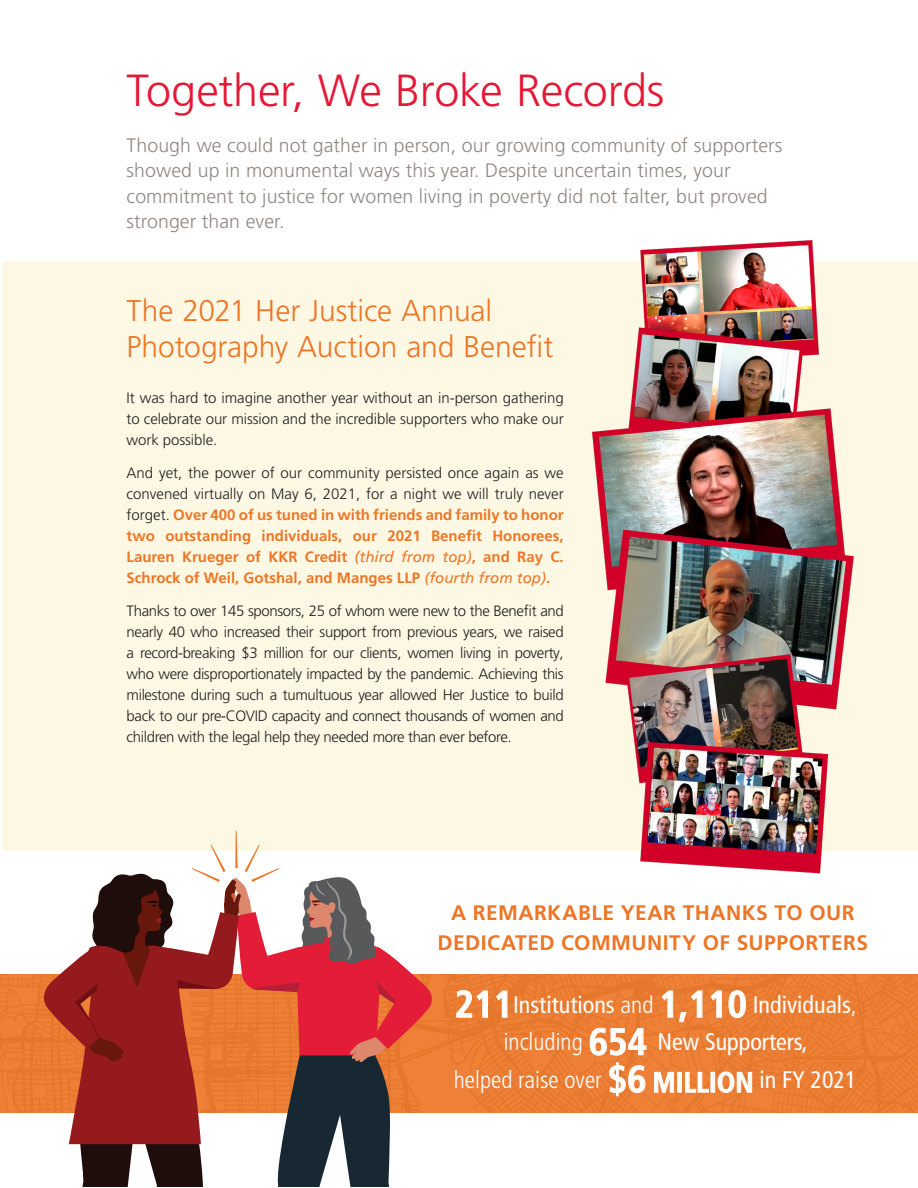
<style>
.page{position:relative;width:918px;height:1188px;background:#fff}
.page>*{position:absolute;margin:0;border:0;box-sizing:border-box;transform-origin:0 0}
.New_Page_Titles{font:300 45px "Frutiger LT Pro";letter-spacing:-.005em;color:#e51836}
.Subtitle_2{font:300 30px/36px "Frutiger LT Pro";letter-spacing:-.005em;color:#ed7626}
.BODY{font:condensed 24px/37.5px "Frutiger LT Pro";color:#fff;text-align:center}
.BODY-2{font:300 condensed 24px "Frutiger LT Pro";color:#fff}
.Subtitle_2-2{font:700 21px/30px "Frutiger LT Pro";letter-spacing:.02em;color:#ed7626;text-align:center}
.Lead_in{font:300 19.5px/25.5px "Frutiger LT Pro";letter-spacing:.005em;color:#918883}
.BODY-3{font:300 15px/21px "Frutiger LT Pro";letter-spacing:-.025em;color:#231f20;text-align:justify}
.BODY-4{font:700 15px/21px "Frutiger LT Pro";color:#ed7626;text-align:justify}
.s1{font-weight:300;color:#231f20}
.s2{font-weight:400;font-style:italic}
.s3{font-weight:700;font-size:37.5px}
.s4{font-weight:300}
.s5{font-weight:700;font-size:28.5px}
.s6{font-weight:400}
</style>
<div class="page">
<div style="left:2px;top:261px;width:916px;height:590px;background:#fcf8e4"></div>
<div style="left:0;top:975px;width:918px;height:138px;background:#ec7f35"></div>
<svg style="left:44px;top:831px;width:388px;height:356px"></svg>
<img style="left:592px;top:240px;width:262px;height:634px">
<p class="New_Page_Titles" style="left:127px;top:64px;width:539px">Together, We Broke Records</p>
<p class="Lead_in" style="left:127px;top:132px;width:657px">Though we could not gather in person, our growing community of supporters showed up in monumental ways this year. Despite uncertain times, your commitment to justice for women living in poverty did not falter, but proved stronger than ever.</p>
<p class="Subtitle_2" style="left:127px;top:293px;width:428px">The 2021 Her Justice Annual<br>Photography Auction and Benefit</p>
<p class="BODY-3" style="left:127px;top:388px;width:439px">It was hard to imagine another year without an in-person gathering to celebrate our mission and the incredible supporters who make our work possible.</p>
<p class="BODY-4" style="left:127px;top:463px;width:439px"><span class="s1">And yet, the power of our community persisted once again as we convened virtually on May 6, 2021, for a night we will truly never forget.</span> Over 400 of us tuned in with friends and family to honor two outstanding individuals, our 2021 Benefit Honorees, Lauren Krueger of KKR Credit <span class="s2">(third from top)</span>, and Ray C.<br>Schrock of Weil, Gotshal, and Manges LLP <span class="s2">(fourth from top)</span>.</p>
<p class="BODY-3" style="left:127px;top:601px;width:439px">Thanks to over 145 sponsors, 25 of whom were new to the Benefit and nearly 40 who increased their support from previous years, we raised a record-breaking $3 million for our clients, women living in poverty, who were disproportionately impacted by the pandemic. Achieving this milestone during such a tumultuous year allowed Her Justice to build back to our pre-COVID capacity and connect thousands of women and children with the legal help they needed more than ever before.</p>
<p class="Subtitle_2-2" style="left:438px;top:898px;width:432px">A REMARKABLE YEAR THANKS TO OUR<br>DEDICATED COMMUNITY OF SUPPORTERS</p>
<p class="BODY" style="left:455px;top:986px;width:404px"><span class="s3">211</span>Institutions <span class="s4">and</span> <span class="s3">1,110</span> Individuals<span class="s4">, including</span> <span class="s3">654</span> New Supporters,</p>
<p class="BODY-2" style="left:454px;top:1066px;width:404px">helped raise over <span class="s3">$6</span> <span class="s5">MILLION</span> <span class="s6">in FY 2021</span></p>
</div>
